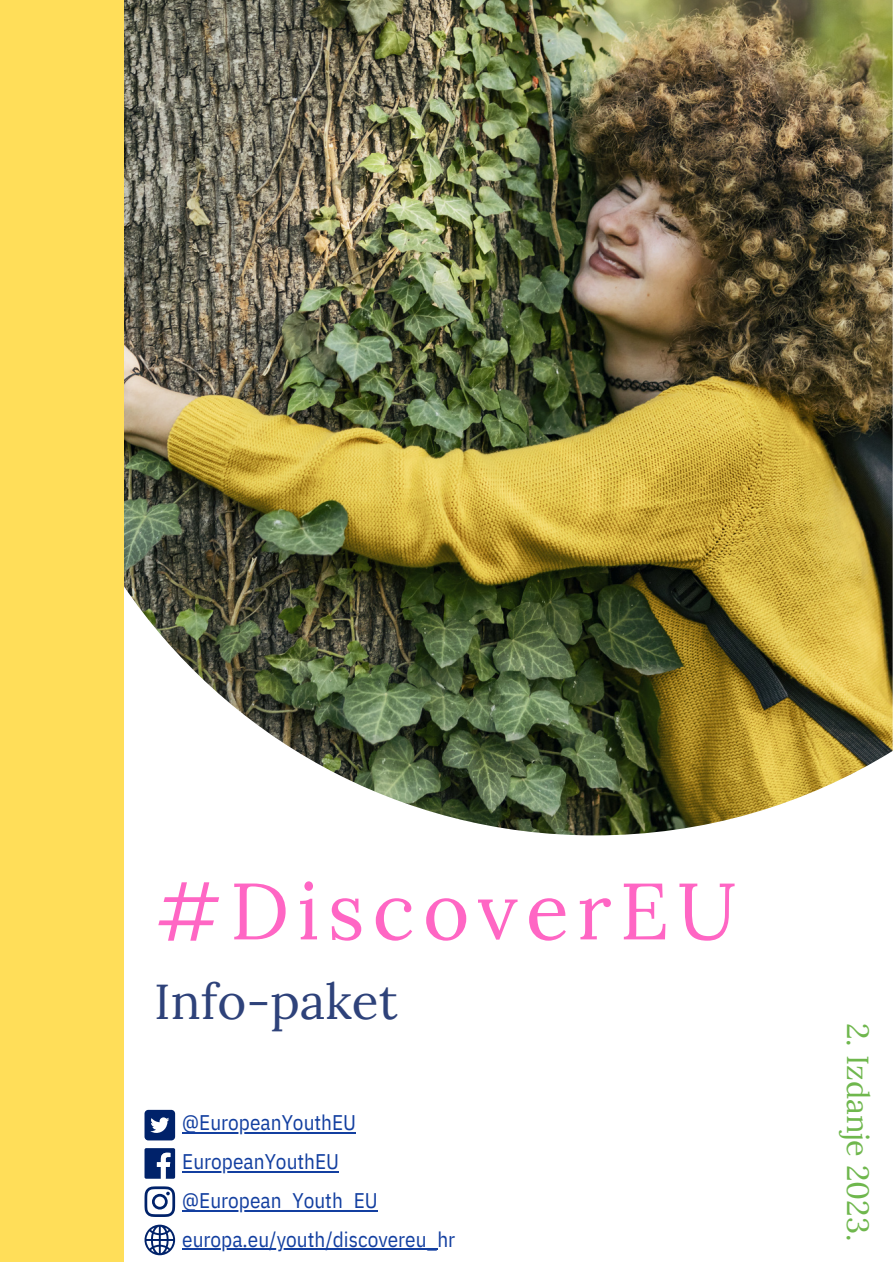
<style>
.page{position:relative;width:893px;height:1264px;background:#fff}
.page>*{position:absolute;margin:0;border:0;box-sizing:border-box;transform-origin:0 0}
.t1{font:79.65px "Lora";letter-spacing:.1em;color:#ff66c4}
.t2{font:49.35px "Lora";color:#2e427a}
.t3{font:30.6px "Lora";color:#6fb74d}
.t4{font:21.15px/38.7px "IBM Plex Sans Cond";color:#133fa0}
</style>
<div class="page">
<img style="left:123px;top:0;width:769px;height:835px">
<div style="left:0;top:0;width:123px;height:1261px;background:#ffde59"></div>
<svg style="left:144px;top:1109px;width:32px;height:146px"></svg>
<hr style="left:182px;top:1132px;width:174px;height:1px;background:#133fa0">
<hr style="left:182px;top:1170px;width:157px;height:2px;background:#133fa0">
<hr style="left:182px;top:1209px;width:195px;height:2px;background:#133fa0">
<hr style="left:182px;top:1248px;width:255px;height:2px;background:#133fa0">
<h1 class="t1" style="left:156px;top:859px;width:582px">#DiscoverEU</h1>
<h2 class="t2" style="left:154px;top:969px;width:245px">Info-paket</h2>
<p class="t4" style="left:182px;top:1103px;width:274px">@EuropeanYouthEU<br>EuropeanYouthEU @European_Youth_EU europa.eu/youth/discovereu_hr</p>
<h3 class="t3" style="left:877px;top:1022px;width:220px;rotate:90deg">2. Izdanje 2023.</h3>
</div>
